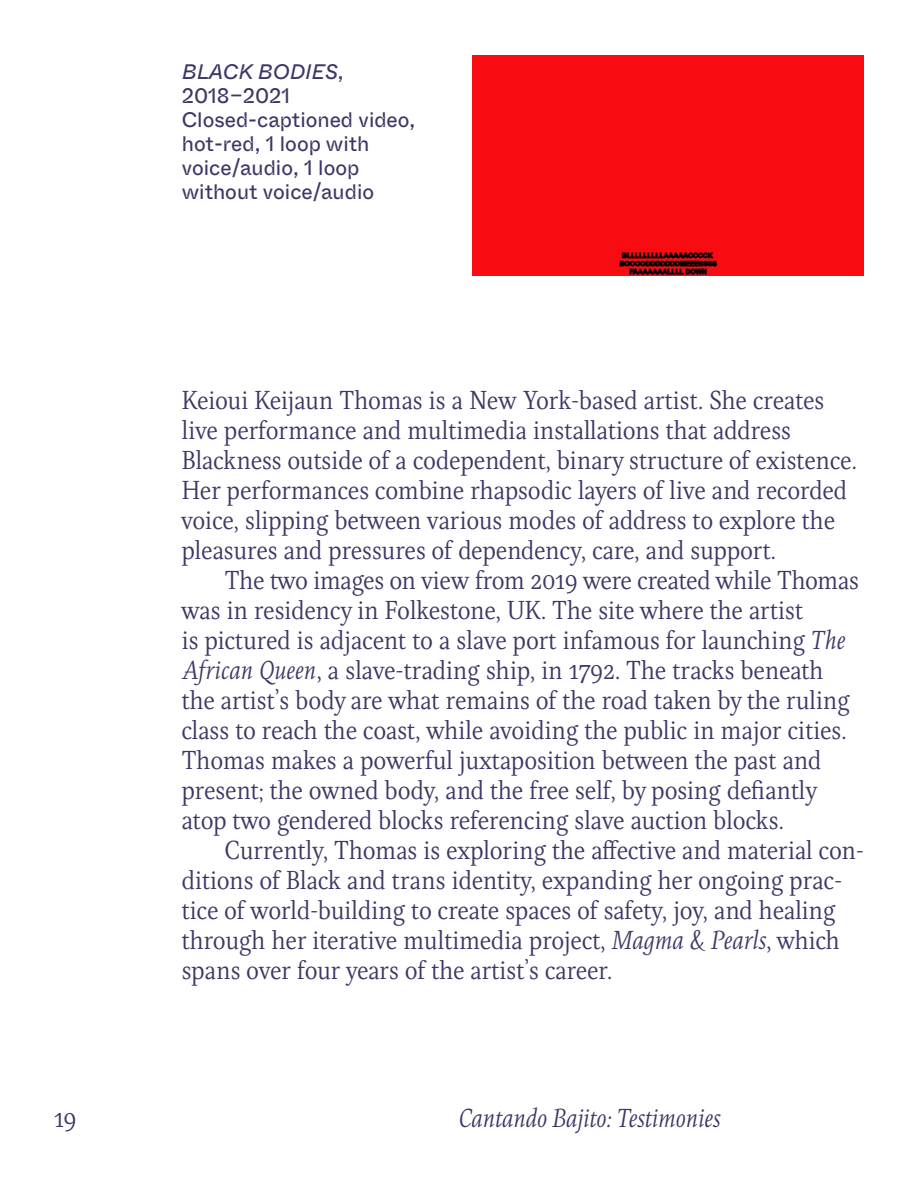
<style>
.page{position:relative;width:918px;height:1188px;background:#fff}
.page>*{position:absolute;margin:0;border:0;box-sizing:border-box;transform-origin:0 0}
.t1{font:27px/30px "Eskapade";color:#3c3865}
.t2{font:italic 27px "Eskapade";letter-spacing:-.01em;color:#3c3865}
.t3{font:21px/24px "ABC Whyte Inktrap";color:#3c3865}
.s1{font-style:italic}
</style>
<div class="page">
<div style="left:472px;top:55px;width:392px;height:220px;background:#f90c12"></div>
<p class="t3" style="left:182px;top:60px;width:235px"><span class="s1">BLACK BODIES</span>,<br>2018–2021<br>Closed-captioned video, hot-red, 1 loop with voice/audio, 1 loop without voice/audio</p>
<p class="t1" style="left:182px;top:384px;width:677px">Keioui Keijaun Thomas is a New York-based artist. She creates live performance and multimedia installations that address Blackness outside of a codependent, binary structure of existence.<br>Her performances combine rhapsodic layers of live and recorded voice, slipping between various modes of address to explore the pleasures and pressures of dependency, care, and support.</p>
<p class="t1" style="left:182px;top:564px;width:679px;text-indent:43px">The two images on view from 2019 were created while Thomas was in residency in Folkestone, UK. The site where the artist<br>is pictured is adjacent to a slave port infamous for launching <span class="s1">The African Queen</span>, a slave-trading ship, in 1792. The tracks beneath the artist’s body are what remains of the road taken by the ruling class to reach the coast, while avoiding the public in major cities.<br>Thomas makes a powerful juxtaposition between the past and present; the owned body, and the free self, by posing defiantly atop two gendered blocks referencing slave auction blocks.</p>
<p class="t1" style="left:182px;top:833px;width:684px;text-indent:43px">Currently, Thomas is exploring the affective and material con&shy;ditions of Black and trans identity, expanding her ongoing prac&shy;tice of world-building to create spaces of safety, joy, and healing through her iterative multimedia project, <span class="s1">Magma &amp; Pearls</span>, which spans over four years of the artist’s career.</p>
<p class="t1" style="left:54px;top:1101px;width:24px">19</p>
<p class="t2" style="left:459px;top:1098px;width:263px">Cantando Bajito: Testimonies</p>
</div>
